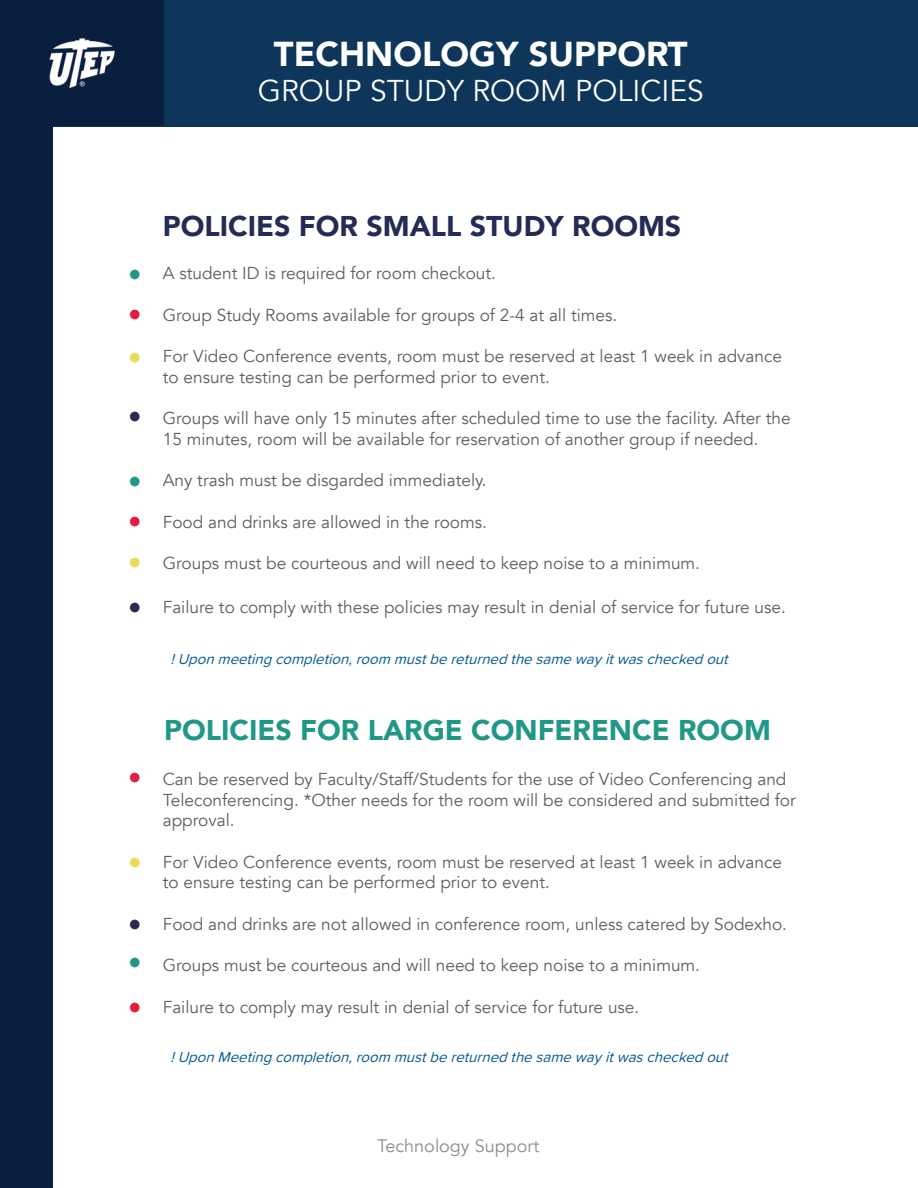
<style>
.page{position:relative;width:918px;height:1188px;background:#fff}
.page>*{position:absolute;margin:0;border:0;box-sizing:border-box;transform-origin:0 0}
.t1{font:900 34.5px "Avenir";color:#fff}
.t2{font:30px "Avenir";color:#fff}
.t3{font:900 28.5px "Avenir";color:#219887}
.t4{font:900 28.5px "Avenir";color:#242b55}
.t5{font:27px "Avenir";color:#219887}
.t6{font:27px "Avenir";color:#eadb58}
.t7{font:27px "Avenir";color:#e41d3c}
.t8{font:27px "Avenir";color:#2c284e}
.t9{font:27px "Avenir";color:#dd2241}
.t10{font:18px "Avenir";color:#8c8d90}
.t11{font:17.25px/20.7px "Avenir";color:#5c5f60}
.t12{font:italic 15px "Proxima Soft";color:#005a93}
</style>
<div class="page">
<div style="left:0;top:0;width:918px;height:126px;background:#0d365a"></div>
<div style="left:1px;top:0;width:163px;height:125px;background:#0a1f3e"></div>
<div style="left:0;top:0;width:52px;height:1187px;background:#0a1f3e"></div>
<img style="left:49px;top:38px;width:66px;height:50px">
<p class="t1" style="left:274px;top:24px;width:415px">TECHNOLOGY SUPPORT</p>
<p class="t2" style="left:258px;top:72px;width:448px">GROUP STUDY ROOM POLICIES</p>
<p class="t5" style="left:128px;top:259px;width:15px">•</p>
<p class="t7" style="left:128px;top:299px;width:15px">•</p>
<p class="t6" style="left:128px;top:341px;width:15px">•</p>
<p class="t8" style="left:128px;top:401px;width:15px">•</p>
<p class="t5" style="left:128px;top:465px;width:15px">•</p>
<p class="t7" style="left:128px;top:506px;width:15px">•</p>
<p class="t6" style="left:128px;top:547px;width:15px">•</p>
<p class="t8" style="left:128px;top:592px;width:15px">•</p>
<p class="t9" style="left:128px;top:762px;width:15px">•</p>
<p class="t6" style="left:128px;top:847px;width:15px">•</p>
<p class="t8" style="left:128px;top:909px;width:15px">•</p>
<p class="t5" style="left:128px;top:947px;width:15px">•</p>
<p class="t7" style="left:128px;top:991px;width:15px">•</p>
<p class="t4" style="left:163px;top:202px;width:520px">POLICIES FOR SMALL STUDY ROOMS</p>
<p class="t11" style="left:163px;top:263px;width:335px">A student ID is required for room checkout.</p>
<p class="t11" style="left:163px;top:305px;width:456px">Group Study Rooms available for groups of 2-4 at all times.</p>
<p class="t11" style="left:163px;top:346px;width:621px">For Video Conference events, room must be reserved at least 1 week in advance to ensure testing can be performed prior to event.</p>
<p class="t11" style="left:163px;top:408px;width:629px">Groups will have only 15 minutes after scheduled time to use the facility. After the<br>15 minutes, room will be available for reservation of another group if needed.</p>
<p class="t11" style="left:163px;top:470px;width:325px">Any trash must be disgarded immediately.</p>
<p class="t11" style="left:163px;top:512px;width:326px">Food and drinks are allowed in the rooms.</p>
<p class="t11" style="left:163px;top:553px;width:539px">Groups must be courteous and will need to keep noise to a minimum.</p>
<p class="t11" style="left:163px;top:597px;width:625px">Failure to comply with these policies may result in denial of service for future use.</p>
<p class="t12" style="left:171px;top:648px;width:564px">!Uponmeetingcompletion,room mustbereturnedthesamewayitwascheckedout</p>
<p class="t3" style="left:164px;top:706px;width:608px">POLICIES FOR LARGE CONFERENCE ROOM</p>
<p class="t11" style="left:163px;top:769px;width:635px">Can be reserved by Faculty/Staff/Students for the use of Video Conferencing and<br>Teleconferencing. *Other needs for the room will be considered and submitted for approval.</p>
<p class="t11" style="left:163px;top:852px;width:621px">For Video Conference events, room must be reserved at least 1 week in advance to ensure testing can be performed prior to event.</p>
<p class="t11" style="left:163px;top:914px;width:626px">Food and drinks are not allowed in conference room, unless catered by Sodexho.</p>
<p class="t11" style="left:163px;top:955px;width:539px">Groups must be courteous and will need to keep noise to a minimum.</p>
<p class="t11" style="left:163px;top:997px;width:478px">Failure to comply may result in denial of service for future use.</p>
<p class="t12" style="left:171px;top:1045px;width:564px">!UponMeetingcompletion,room mustbereturnedthesamewayitwascheckedout</p>
<p class="t10" style="left:377px;top:1135px;width:164px">Technology Support</p>
</div>
